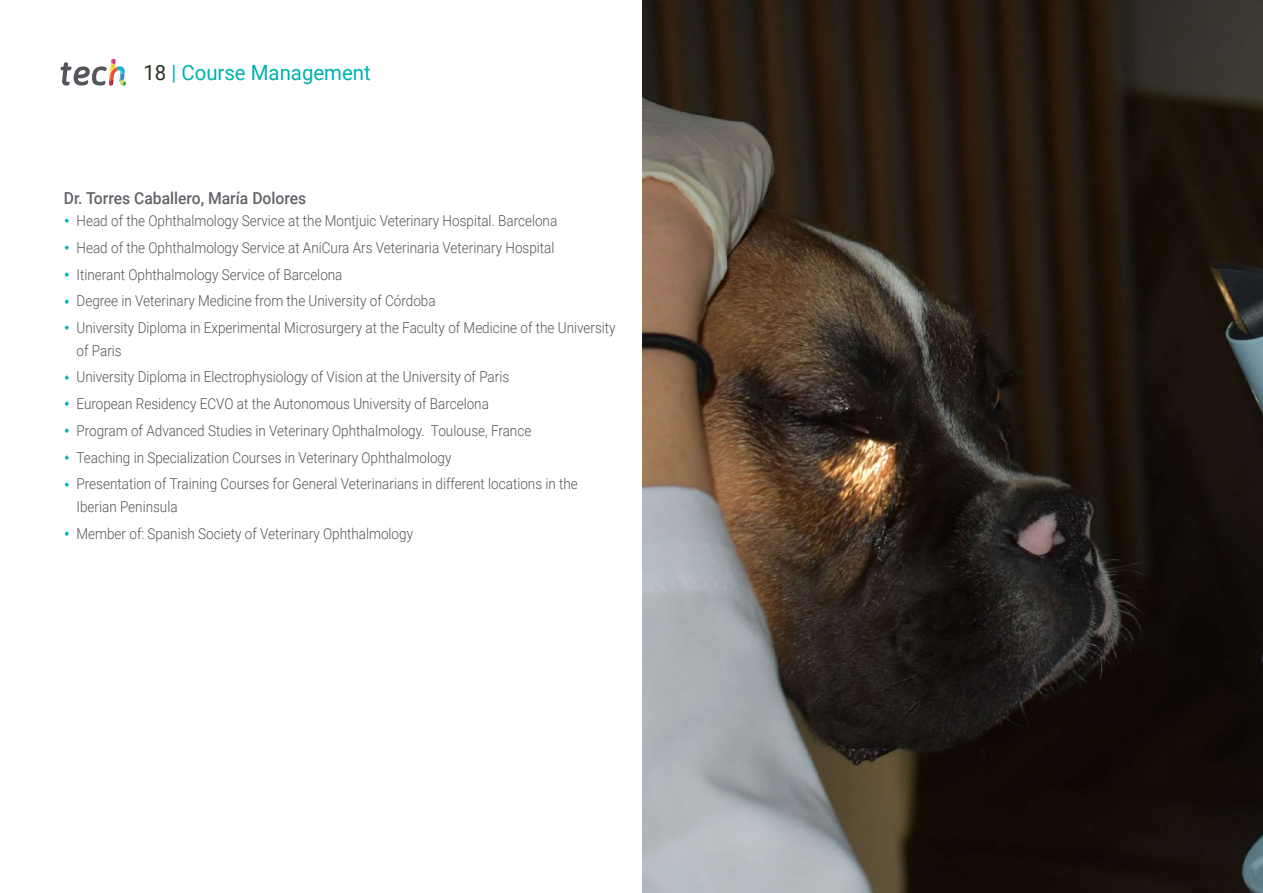
<style>
.page{position:relative;width:1263px;height:893px;background:#fff}
.page>*{position:absolute;margin:0;border:0;box-sizing:border-box;transform-origin:0 0}
.t1{font:21px "Roboto";color:#00b2af}
.t2{font:500 16.5px "Roboto";color:#61646a;scale:.95 1}
.t3{font:300 15px/26.7px "Roboto";color:#52555b;scale:.9 1}
.s1{color:#312e20}
</style>
<div class="page">
<svg style="left:61px;top:59px;width:65px;height:27px"></svg>
<img style="left:642px;top:0;width:621px;height:893px">
<h1 class="t1" style="left:144px;top:57px;width:229px"><span class="s1">18</span> | Course Management</h1>
<p class="t2" style="left:64px;top:186px;width:257px">Dr. Torres Caballero, María Dolores</p>
<p class="t3" style="left:77px;top:207px;width:600px">Head of the Ophthalmology Service at the Montjuic Veterinary Hospital. Barcelona<br>Head of the Ophthalmology Service at AniCura Ars Veterinaria Veterinary Hospital<br>Itinerant Ophthalmology Service of Barcelona<br>Degree in Veterinary Medicine from the University of Córdoba<br>University Diploma in Experimental Microsurgery at the Faculty of Medicine of the University</p>
<p class="t3" style="left:77px;top:336px;width:559px">of Paris<br>University Diploma in Electrophysiology of Vision at the University of Paris<br>European Residency ECVO at the Autonomous University of Barcelona<br>Program of Advanced Studies in Veterinary Ophthalmology. Toulouse, France Teaching in Specialization Courses in Veterinary Ophthalmology<br>Presentation of Training Courses for General Veterinarians in different locations in the</p>
<p class="t3" style="left:77px;top:493px;width:375px">Iberian Peninsula<br>Member of: Spanish Society of Veterinary Ophthalmology</p>
</div>
